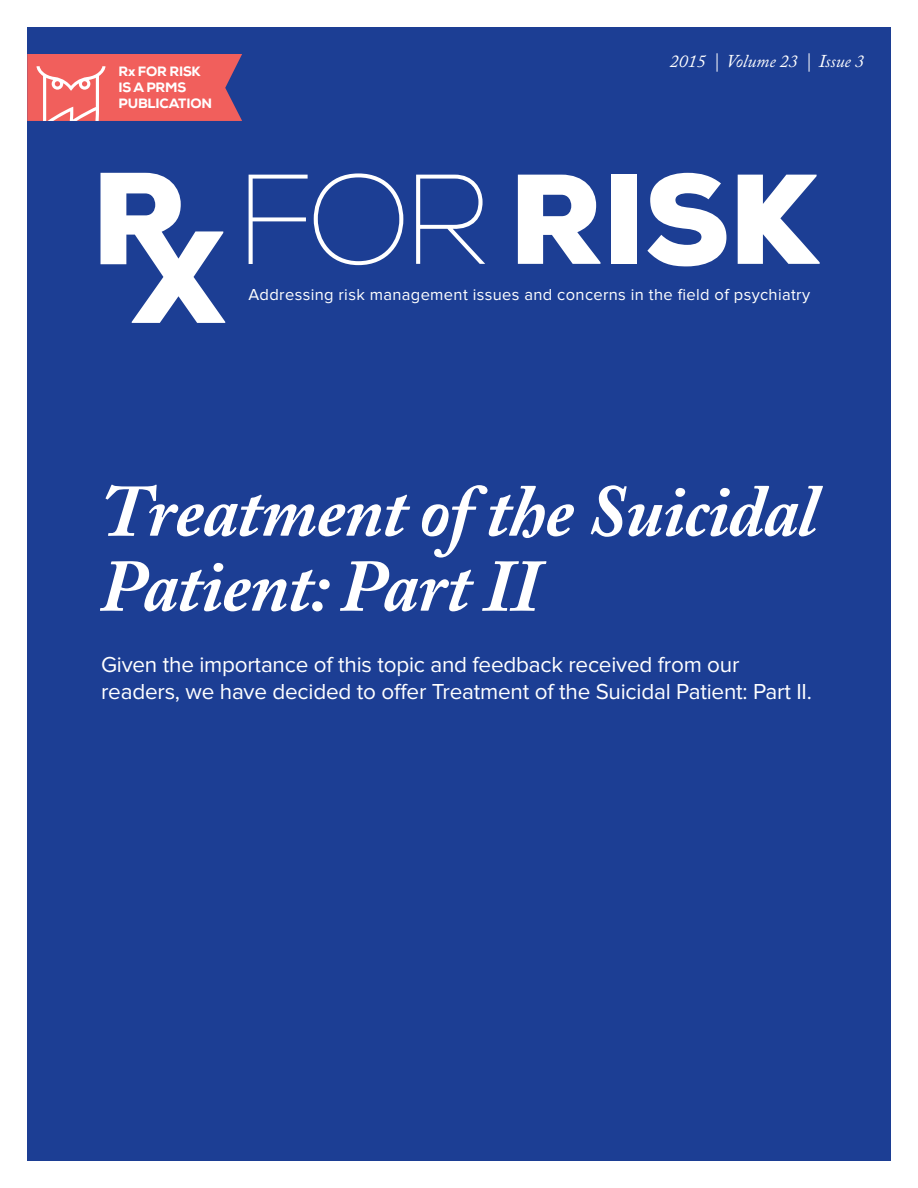
<style>
.page{position:relative;width:918px;height:1188px;background:#fff}
.page>*{position:absolute;margin:0;border:0;box-sizing:border-box;transform-origin:0 0}
.t1{font:900 127.5px "Nexa";color:#fff}
.t2{font:italic 700 73.5px/75px "Adobe Caslon Pro";letter-spacing:-.01em;color:#fff}
.t3{font:22.5px/27px "Proxima Nova";letter-spacing:-.01em;color:#fff}
.t4{font:italic 18px "Adobe Caslon Pro";color:#fff}
.t5{font:16.5px "Proxima Nova";letter-spacing:.02em;color:#fff}
.t6{font:800 13.5px/16.2px "Nexa";letter-spacing:-.015em;color:#fff}
.s1{font-weight:100}
</style>
<div class="page">
<div style="left:27px;top:27px;width:864px;height:1134px;background:#1c3e94"></div>
<svg style="left:27px;top:54px;width:215px;height:67px;background:#e96767"></svg>
<svg style="left:101px;top:173px;width:124px;height:150px"></svg>
<p class="t6" style="left:119px;top:63px;width:95px">Rx FOR RISK<br>IS A PRMS<br>PUBLICATION</p>
<p class="t4" style="left:670px;top:50px;width:196px">2015 | Volume 23 | Issue 3</p>
<h1 class="t1" style="left:235px;top:138px;width:584px"><span class="s1">FOR</span>RISK</h1>
<p class="t5" style="left:248px;top:285px;width:563px">Addressing risk management issues and concerns in the field of psychiatry</p>
<h2 class="t2" style="left:101px;top:473px;width:718px">Treatment of the Suicidal<br>Patient: Part II</h2>
<p class="t3" style="left:101px;top:651px;width:712px">Given the importance of this topic and feedback received from our readers, we have decided to offer Treatment of the Suicidal Patient: Part II.</p>
</div>
